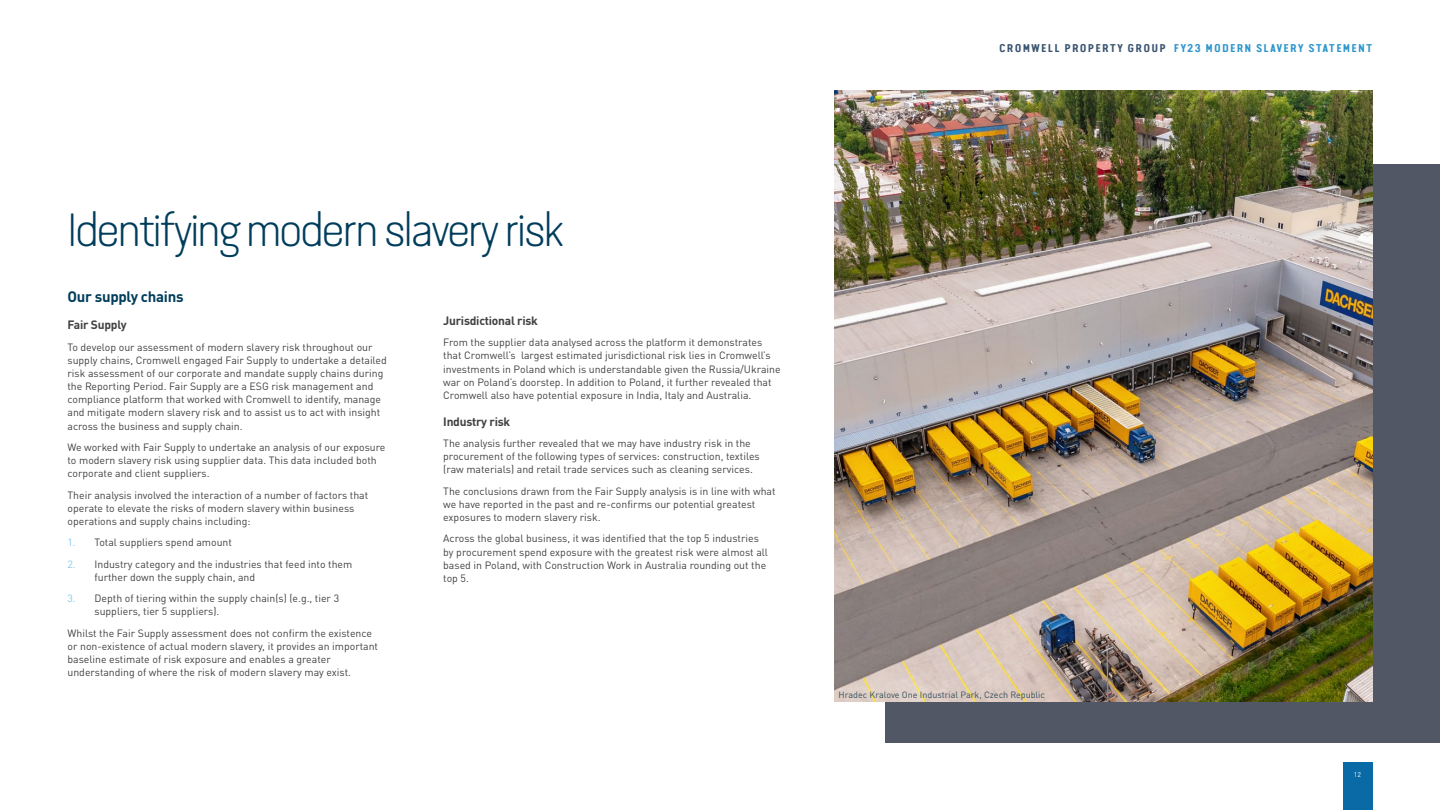
<style>
.page{position:relative;width:1440px;height:810px;background:#fff}
.page>*{position:absolute;margin:0;border:0;box-sizing:border-box;transform-origin:0 0}
.t1{font:300 46.5px "Van Condensed Light Pro";letter-spacing:-.04em;color:#013d5b}
.t2{font:700 15px "DINOT";letter-spacing:-.02em;color:#013d5b}
.t3{font:700 12px "DINOT";letter-spacing:-.02em;color:#414042}
.t4{font:700 11.32px "Van Condensed Pro";letter-spacing:.1em;color:#3096cb}
.t5{font:10.5px/13.1px "DINOT";color:#414042}
.t6{font:9px "DINOT";color:#344e5a}
.t7{font:6.9px "DINOT";color:#fff}
.s1{color:#3a5470}
.s2{color:#81c9e9}
</style>
<div class="page">
<div style="left:1343px;top:763px;width:29px;height:47px;background:#0a6aa6"></div>
<div style="left:885px;top:164px;width:555px;height:578px;background:#515765"></div>
<img style="left:834px;top:90px;width:538px;height:612px">
<p class="t4" style="left:999px;top:40px;width:375px"><span class="s1">CROMWELL PROPERTY GROUP</span> FY23 MODERN SLAVERY STATEMENT</p>
<h1 class="t1" style="left:68px;top:199px;width:498px">Identifying modern slavery risk</h1>
<h2 class="t2" style="left:68px;top:287px;width:118px">Our supply chains</h2>
<p class="t3" style="left:68px;top:317px;width:61px">Fair Supply</p>
<p class="t5" style="left:68px;top:340px;width:321px">To develop our assessment of modern slavery risk throughout our supply chains, Cromwell engaged Fair Supply to undertake a detailed risk assessment of our corporate and mandate supply chains during the Reporting Period. Fair Supply are a ESG risk management and compliance platform that worked with Cromwell to identify, manage and mitigate modern slavery risk and to assist us to act with insight across the business and supply chain.</p>
<p class="t5" style="left:68px;top:440px;width:320px">We worked with Fair Supply to undertake an analysis of our exposure to modern slavery risk using supplier data. This data included both corporate and client suppliers.</p>
<p class="t5" style="left:68px;top:488px;width:302px">Their analysis involved the interaction of a number of factors that operate to elevate the risks of modern slavery within business operations and supply chains including:</p>
<p class="t5" style="left:68px;top:536px;width:166px"><span class="s2">1.</span> Total suppliers spend amount</p>
<p class="t5" style="left:94px;top:557px;width:259px;text-indent:-27px"><span class="s2">2.</span> Industry category and the industries that feed into them further down the supply chain, and</p>
<p class="t5" style="left:94px;top:592px;width:246px;text-indent:-27px"><span class="s2">3.</span> Depth of tiering within the supply chain(s) (e.g., tier 3 suppliers, tier 5 suppliers).</p>
<p class="t5" style="left:68px;top:626px;width:312px">Whilst the Fair Supply assessment does not confirm the existence or non-existence of actual modern slavery, it provides an important baseline estimate of risk exposure and enables a greater understanding of where the risk of modern slavery may exist.</p>
<p class="t3" style="left:443px;top:313px;width:96px">Jurisdictional risk</p>
<p class="t5" style="left:443px;top:336px;width:339px">From the supplier data analysed across the platform it demonstrates that Cromwell’s largest estimated jurisdictional risk lies in Cromwell’s investments in Poland which is understandable given the Russia/Ukraine war on Poland’s doorstep. In addition to Poland, it further revealed that Cromwell also have potential exposure in India, Italy and Australia.</p>
<p class="t3" style="left:443px;top:414px;width:69px">Industry risk</p>
<p class="t5" style="left:443px;top:437px;width:318px">The analysis further revealed that we may have industry risk in the procurement of the following types of services: construction, textiles (raw materials) and retail trade services such as cleaning services.</p>
<p class="t5" style="left:443px;top:484px;width:334px">The conclusions drawn from the Fair Supply analysis is in line with what we have reported in the past and re-confirms our potential greatest exposures to modern slavery risk.</p>
<p class="t5" style="left:443px;top:532px;width:326px">Across the global business, it was identified that the top 5 industries by procurement spend exposure with the greatest risk were almost all based in Poland, with Construction Work in Australia rounding out the top 5.</p>
<p class="t6" style="left:838px;top:689px;width:208px">Hradec Kralove One Industrial Park, Czech Republic</p>
<p class="t7" style="left:1354px;top:771px;width:9px">12</p>
</div>
